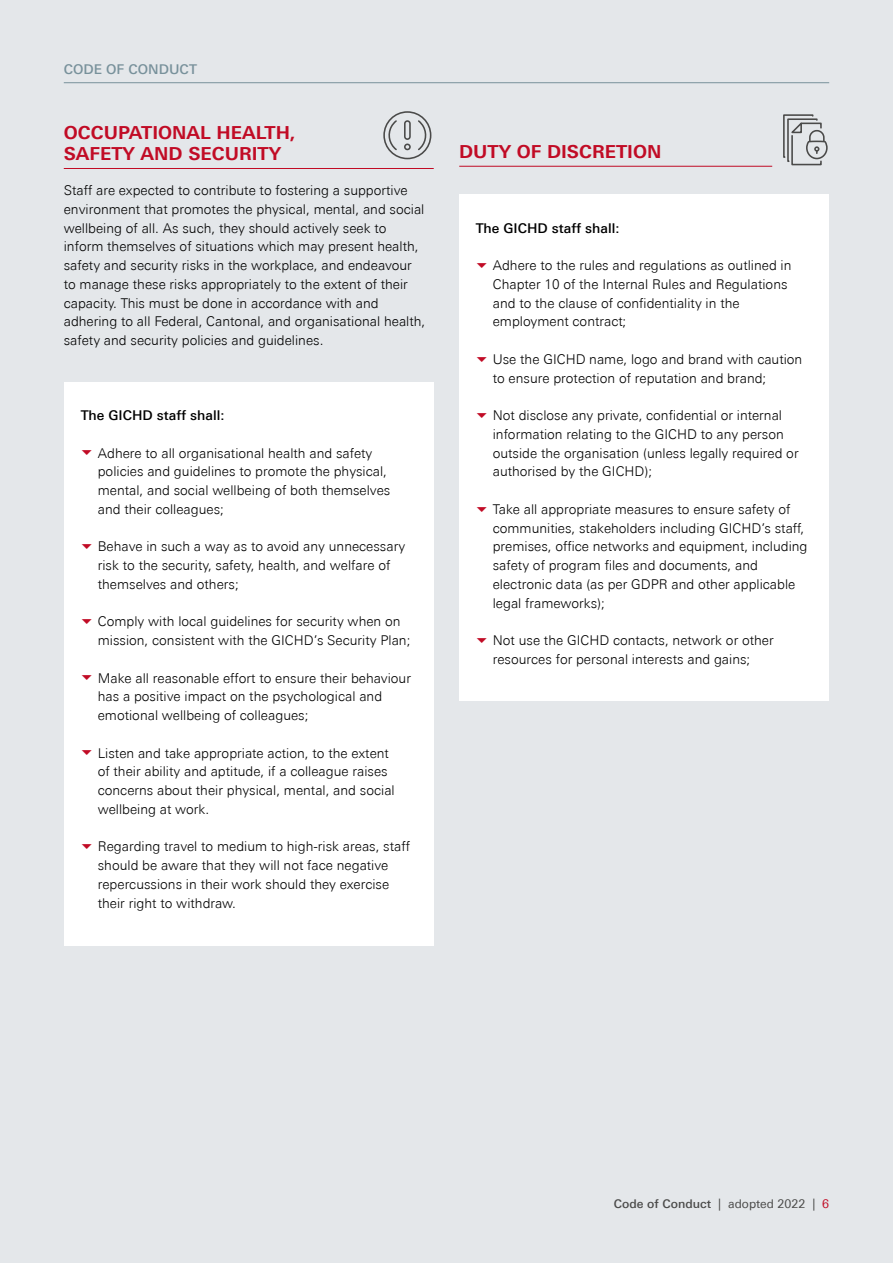
<style>
.page{position:relative;width:893px;height:1263px;background:#e4e7ea}
.page>*{position:absolute;margin:0;border:0;box-sizing:border-box;transform-origin:0 0}
.t1{font:700 18px/21px "Univers Next Pro";color:#c10b25}
.t2{font:300 13.5px/18.8px "Univers Next Pro";color:#000}
.t3{font:500 13.5px "Univers Next Pro";color:#000}
.t4{font:500 13.5px "Univers Next Pro";color:#78919b}
.t5{font:500 12px "Univers Next Pro";color:#4a4a49}
.s1{font-weight:400}
.s2{font-weight:400;color:#c10b25}
</style>
<div class="page">
<div style="left:64px;top:382px;width:370px;height:563px;background:#fff"></div>
<hr style="left:64px;top:168px;width:370px;height:1px;background:#c10b25">
<hr style="left:459px;top:166px;width:313px;height:1px;background:#c10b25">
<div style="left:459px;top:194px;width:370px;height:507px;background:#fff"></div>
<svg style="left:783px;top:114px;width:45px;height:52px"></svg>
<div style="left:404px;top:120px;width:7px;height:20px;border:2px solid #4a4a49;border-radius:3px"></div>
<div style="left:404px;top:144px;width:7px;height:6px;border:2px solid #4a4a49;border-radius:50%"></div>
<div style="left:383px;top:111px;width:48px;height:48px;border:2px solid #4a4a49;border-radius:50%"></div>
<svg style="left:385px;top:119px;width:12px;height:33px"></svg>
<svg style="left:418px;top:119px;width:12px;height:33px"></svg>
<hr style="left:64px;top:82px;width:765px;height:1px;background:#78919b">
<p class="t4" style="left:64px;top:61px;width:135px">CODE OF CONDUCT</p>
<h1 class="t1" style="left:64px;top:122px;width:233px">OCCUPATIONAL HEALTH,<br>SAFETY AND SECURITY</h1>
<p class="t2" style="left:64px;top:181px;width:363px">Staff are expected to contribute to fostering a supportive environment that promotes the physical, mental, and social wellbeing of all. As such, they should actively seek to inform themselves of situations which may present health, safety and security risks in the workplace, and endeavour to manage these risks appropriately to the extent of their capacity. This must be done in accordance with and adhering to all Federal, Cantonal, and organisational health, safety and security policies and guidelines.</p>
<p class="t3" style="left:81px;top:407px;width:145px">The GICHD staff shall:</p>
<p class="t2" style="left:98px;top:443px;width:294px">Adhere to all organisational health and safety policies and guidelines to promote the physical, mental, and social wellbeing of both themselves and their colleagues;</p>
<p class="t2" style="left:98px;top:537px;width:309px">Behave in such a way as to avoid any unnecessary risk to the security, safety, health, and welfare of themselves and others;</p>
<p class="t2" style="left:98px;top:612px;width:314px">Comply with local guidelines for security when on mission, consistent with the GICHD’s Security Plan;</p>
<p class="t2" style="left:98px;top:668px;width:315px">Make all reasonable effort to ensure their behaviour has a positive impact on the psychological and emotional wellbeing of colleagues;</p>
<p class="t2" style="left:98px;top:743px;width:298px">Listen and take appropriate action, to the extent of their ability and aptitude, if a colleague raises concerns about their physical, mental, and social wellbeing at work.</p>
<p class="t2" style="left:98px;top:837px;width:314px">Regarding travel to medium to high-risk areas, staff should be aware that they will not face negative repercussions in their work should they exercise their right to withdraw.</p>
<h1 class="t1" style="left:459px;top:141px;width:204px">DUTY OF DISCRETION</h1>
<p class="t3" style="left:476px;top:220px;width:145px">The GICHD staff shall:</p>
<p class="t2" style="left:493px;top:256px;width:300px">Adhere to the rules and regulations as outlined in Chapter 10 of the Internal Rules and Regulations and to the clause of confidentiality in the employment contract;</p>
<p class="t2" style="left:493px;top:350px;width:311px">Use the GICHD name, logo and brand with caution to ensure protection of reputation and brand;</p>
<p class="t2" style="left:493px;top:406px;width:307px">Not disclose any private, confidential or internal information relating to the GICHD to any person outside the organisation (unless legally required or authorised by the GICHD);</p>
<p class="t2" style="left:493px;top:500px;width:316px">Take all appropriate measures to ensure safety of communities, stakeholders including GICHD’s staff, premises, office networks and equipment, including safety of program files and documents, and electronic data (as per GDPR and other applicable legal frameworks);</p>
<p class="t2" style="left:493px;top:631px;width:282px">Not use the GICHD contacts, network or other resources for personal interests and gains;</p>
<p class="t5" style="left:614px;top:1197px;width:217px">Code of Conduct <span class="s1">| adopted 2022 |</span> <span class="s2">6</span></p>
</div>
